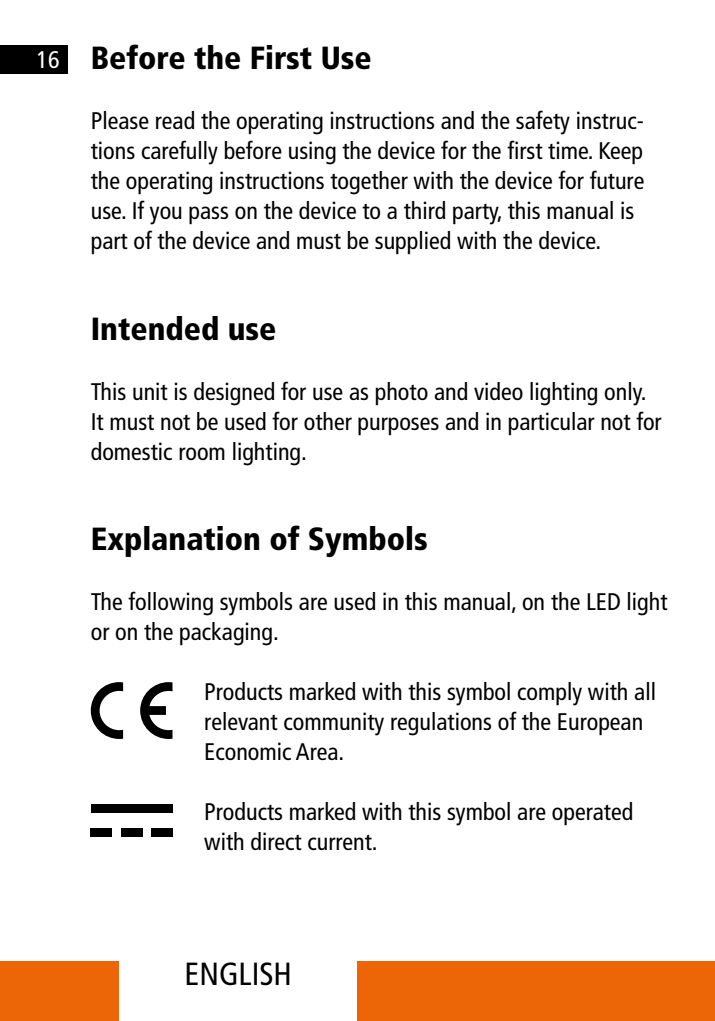
<style>
.page{position:relative;width:715px;height:1021px;background:#fff}
.page>*{position:absolute;margin:0;border:0;box-sizing:border-box;transform-origin:0 0}
.t1{font:900 condensed 32px "Frutiger LT";color:#000}
.t2{font:condensed 32px "Frutiger LT";color:#000}
.t3{font:condensed 24px/30px "Frutiger LT";color:#000}
.s1{font-weight:400;font-size:24px;color:#fff}
</style>
<div class="page">
<div style="left:0;top:961px;width:119px;height:59px;background:#ec6608"></div>
<div style="left:357px;top:961px;width:357px;height:59px;background:#ec6608"></div>
<div style="left:0;top:45px;width:68px;height:29px;background:#000"></div>
<svg style="left:91px;top:682px;width:32px;height:57px"></svg>
<svg style="left:140px;top:682px;width:32px;height:57px"></svg>
<div style="left:91px;top:803px;width:81px;height:9px;background:#000"></div>
<div style="left:91px;top:828px;width:21px;height:8px;background:#000"></div>
<div style="left:151px;top:828px;width:21px;height:8px;background:#000"></div>
<div style="left:121px;top:828px;width:21px;height:8px;background:#000"></div>
<h1 class="t1" style="left:36px;top:39px;width:336px"><span class="s1">16</span> Before the First Use</h1>
<p class="t3" style="left:91px;top:106px;width:555px">Please read the operating instructions and the safety instruc&shy;tions carefully before using the device for the first time. Keep the operating instructions together with the device for future use. If you pass on the device to a third party, this manual is part of the device and must be supplied with the device.</p>
<h1 class="t1" style="left:91px;top:309px;width:187px">Intended use</h1>
<p class="t3" style="left:91px;top:376px;width:572px">This unit is designed for use as photo and video lighting only.<br>It must not be used for other purposes and in particular not for domestic room lighting.</p>
<h1 class="t1" style="left:91px;top:519px;width:338px">Explanation of Symbols</h1>
<p class="t3" style="left:91px;top:586px;width:578px">The following symbols are used in this manual, on the LED light or on the packaging.</p>
<p class="t3" style="left:204px;top:676px;width:453px">Products marked with this symbol comply with all relevant community regulations of the European<br>Economic Area.</p>
<p class="t3" style="left:204px;top:796px;width:430px">Products marked with this symbol are operated with direct current.</p>
<h1 class="t2" style="left:184px;top:955px;width:109px">ENGLISH</h1>
</div>
